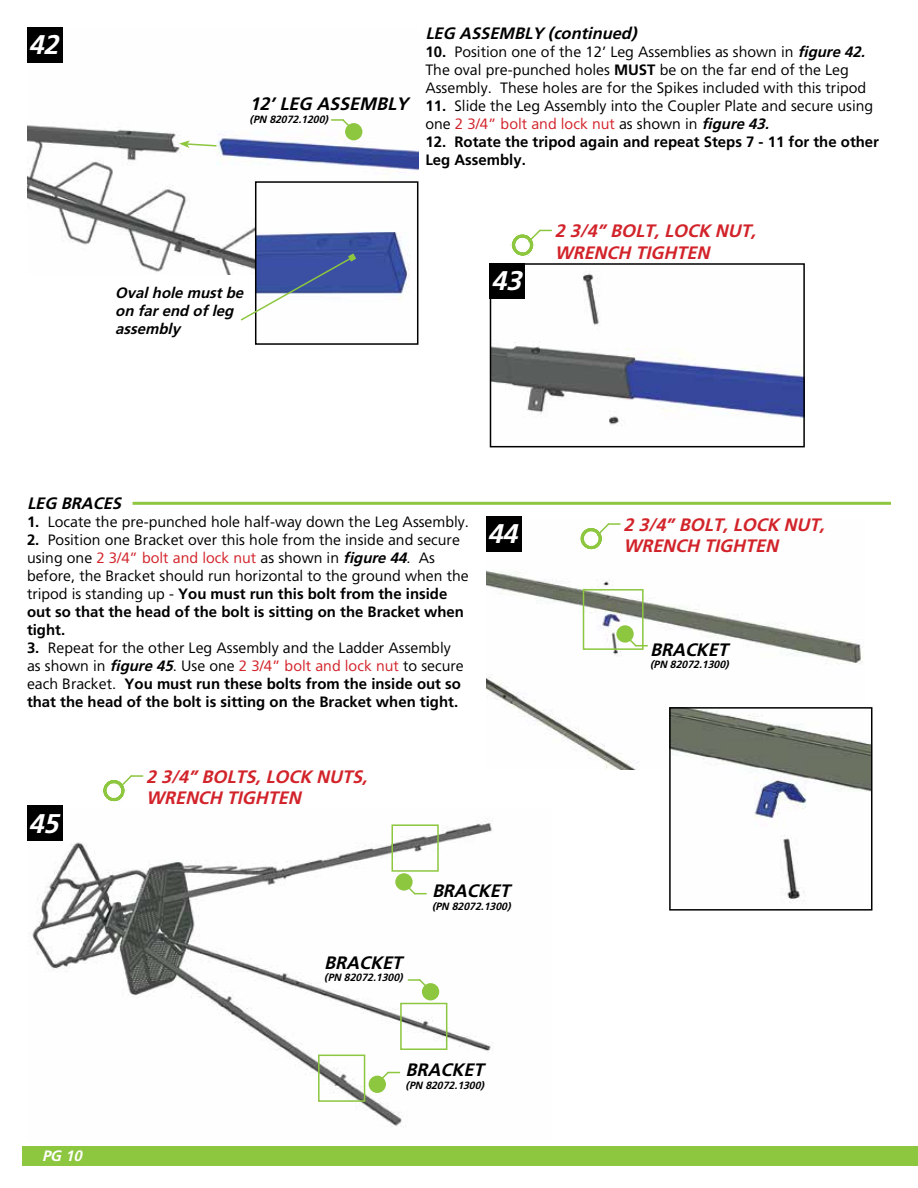
<style>
.page{position:relative;width:918px;height:1188px;background:#fff}
.page>*{position:absolute;margin:0;border:0;box-sizing:border-box;transform-origin:0 0}
.t1{font:italic 700 27px "Weissach";color:#fff}
.t2{font:italic 700 18px/21.6px "Weissach";color:#d2232a}
.t3{font:italic 700 18px "Weissach";color:#000}
.t4{font:italic 700 16.5px "Weissach";color:#000}
.t5{font:15px/18px "Weissach";color:#000}
.t6{font:700 15px/18px "Weissach";color:#000}
.t7{font:italic 700 15px/18px "Weissach";color:#000}
.t8{font:italic 700 15px "Weissach";color:#fff}
.t9{font:italic 700 10.5px "Weissach";color:#000}
.s1{font-weight:700}
.s2{font-weight:700;font-style:italic}
.s3{color:#d2232a}
.s4{font-weight:400}
.s5{font-style:italic}
.s6{font-weight:400;color:#d2232a}
</style>
<div class="page">
<img style="left:27px;top:27px;width:391px;height:247px">
<svg style="left:179px;top:140px;width:39px;height:8px"></svg>
<img style="left:258px;top:184px;width:157px;height:115px">
<div style="left:255px;top:181px;width:163px;height:164px;border:2px solid #000"></div>
<svg style="left:239px;top:253px;width:117px;height:69px"></svg>
<div style="left:346px;top:124px;width:16px;height:16px;background:#8dc63f;border-radius:50%"></div>
<div style="left:345px;top:123px;width:17px;height:17px;border:2px solid #8dc63f;border-radius:50%"></div>
<svg style="left:332px;top:118px;width:24px;height:15px"></svg>
<div style="left:27px;top:27px;width:35px;height:35px;background:#000"></div>
<img style="left:493px;top:273px;width:309px;height:153px">
<div style="left:490px;top:263px;width:315px;height:184px;border:2px solid #000"></div>
<svg style="left:510px;top:229px;width:41px;height:27px"></svg>
<div style="left:490px;top:263px;width:35px;height:36px;background:#000"></div>
<hr style="left:133px;top:502px;width:758px;height:3px;background:#8dc63f">
<img style="left:486px;top:518px;width:377px;height:251px">
<div style="left:617px;top:626px;width:16px;height:16px;background:#8dc63f;border-radius:50%"></div>
<div style="left:616px;top:625px;width:18px;height:18px;border:2px solid #8dc63f;border-radius:50%"></div>
<svg style="left:623px;top:633px;width:24px;height:15px"></svg>
<div style="left:486px;top:516px;width:35px;height:36px;background:#000"></div>
<div style="left:583px;top:589px;width:61px;height:61px;border:2px solid #8dc63f"></div>
<img style="left:672px;top:710px;width:197px;height:191px">
<div style="left:669px;top:707px;width:203px;height:204px;border:2px solid #000"></div>
<svg style="left:578px;top:522px;width:42px;height:28px"></svg>
<img style="left:29px;top:809px;width:463px;height:319px">
<div style="left:392px;top:824px;width:47px;height:48px;border:2px solid #8dc63f"></div>
<div style="left:400px;top:1003px;width:47px;height:47px;border:2px solid #8dc63f"></div>
<div style="left:318px;top:1055px;width:47px;height:47px;border:2px solid #8dc63f"></div>
<div style="left:27px;top:806px;width:35px;height:35px;background:#000"></div>
<div style="left:396px;top:874px;width:16px;height:16px;background:#8dc63f;border-radius:50%"></div>
<div style="left:395px;top:873px;width:18px;height:18px;border:2px solid #8dc63f;border-radius:50%"></div>
<svg style="left:402px;top:881px;width:24px;height:15px"></svg>
<div style="left:423px;top:984px;width:15px;height:16px;background:#8dc63f;border-radius:50%"></div>
<div style="left:422px;top:983px;width:17px;height:17px;border:2px solid #8dc63f;border-radius:50%"></div>
<svg style="left:408px;top:978px;width:25px;height:15px"></svg>
<div style="left:369px;top:1076px;width:16px;height:16px;background:#8dc63f;border-radius:50%"></div>
<div style="left:369px;top:1076px;width:17px;height:17px;border:2px solid #8dc63f;border-radius:50%"></div>
<svg style="left:375px;top:1070px;width:25px;height:16px"></svg>
<svg style="left:101px;top:775px;width:42px;height:27px"></svg>
<div style="left:22px;top:1146px;width:896px;height:20px;background:#8dc63f"></div>
<h1 class="t1" style="left:28px;top:29px;width:31px">42</h1>
<p class="t3" style="left:250px;top:94px;width:160px">12’ LEG ASSEMBLY</p>
<p class="t9" style="left:250px;top:113px;width:80px">(PN 82072.1200)</p>
<p class="t4" style="left:425px;top:24px;width:213px">LEG ASSEMBLY (continued)</p>
<p class="t5" style="left:425px;top:43px;width:442px"><span class="s1">10.</span> Position one of the 12’ Leg Assemblies as shown in <span class="s2">figure 42.<br></span>The oval pre-punched holes <span class="s1">MUST</span> be on the far end of the Leg<br>Assembly. These holes are for the Spikes included with this tripod</p>
<p class="t5" style="left:425px;top:97px;width:449px"><span class="s1">11.</span> Slide the Leg Assembly into the Coupler Plate and secure using one <span class="s3">2 3/4” bolt and lock nut</span> as shown in <span class="s2">figure 43.</span></p>
<p class="t6" style="left:425px;top:133px;width:455px">12. Rotate the tripod again and repeat Steps 7 - 11 for the other<br>Leg Assembly.</p>
<p class="t7" style="left:115px;top:283px;width:129px">Oval hole must be on far end of leg assembly</p>
<h1 class="t1" style="left:491px;top:265px;width:31px">43</h1>
<p class="t2" style="left:555px;top:220px;width:203px">2 3/4” BOLT, LOCK NUT,<br>WRENCH TIGHTEN</p>
<p class="t4" style="left:27px;top:494px;width:96px">LEG BRACES</p>
<p class="t5" style="left:27px;top:513px;width:444px"><span class="s1">1.</span> Locate the pre-punched hole half-way down the Leg Assembly.</p>
<p class="t5" style="left:27px;top:531px;width:443px"><span class="s1">2.</span> Position one Bracket over this hole from the inside and secure using one <span class="s3">2 3/4” bolt and lock nut</span> as shown in <span class="s2">figure 44</span>. As before, the Bracket should run horizontal to the ground when the tripod is standing up - <span class="s1">You must run this bolt from the inside out so that the head of the bolt is sitting on the Bracket when tight.</span></p>
<p class="t6" style="left:27px;top:639px;width:438px">3. <span class="s4">Repeat for the other Leg Assembly and the Ladder Assembly as shown in</span> <span class="s5">figure 45</span><span class="s4">. Use one</span> <span class="s6">2 3/4” bolt and lock nut</span> <span class="s4">to secure each Bracket.</span> You must run these bolts from the inside out so that the head of the bolt is sitting on the Bracket when tight.</p>
<p class="t3" style="left:650px;top:639px;width:79px">BRACKET</p>
<h1 class="t1" style="left:487px;top:518px;width:31px">44</h1>
<p class="t2" style="left:623px;top:513px;width:203px">2 3/4” BOLT, LOCK NUT,<br>WRENCH TIGHTEN</p>
<p class="t9" style="left:650px;top:658px;width:80px">(PN 82072.1300)</p>
<h1 class="t1" style="left:28px;top:808px;width:31px">45</h1>
<p class="t8" style="left:42px;top:1147px;width:41px">PG 10</p>
<p class="t2" style="left:146px;top:765px;width:223px">2 3/4” BOLTS, LOCK NUTS,<br>WRENCH TIGHTEN</p>
<p class="t3" style="left:324px;top:952px;width:79px">BRACKET</p>
<p class="t9" style="left:324px;top:972px;width:80px">(PN 82072.1300)</p>
<p class="t3" style="left:432px;top:881px;width:79px">BRACKET</p>
<p class="t9" style="left:432px;top:900px;width:80px">(PN 82072.1300)</p>
<p class="t3" style="left:406px;top:1060px;width:79px">BRACKET</p>
<p class="t9" style="left:406px;top:1079px;width:80px">(PN 82072.1300)</p>
</div>
